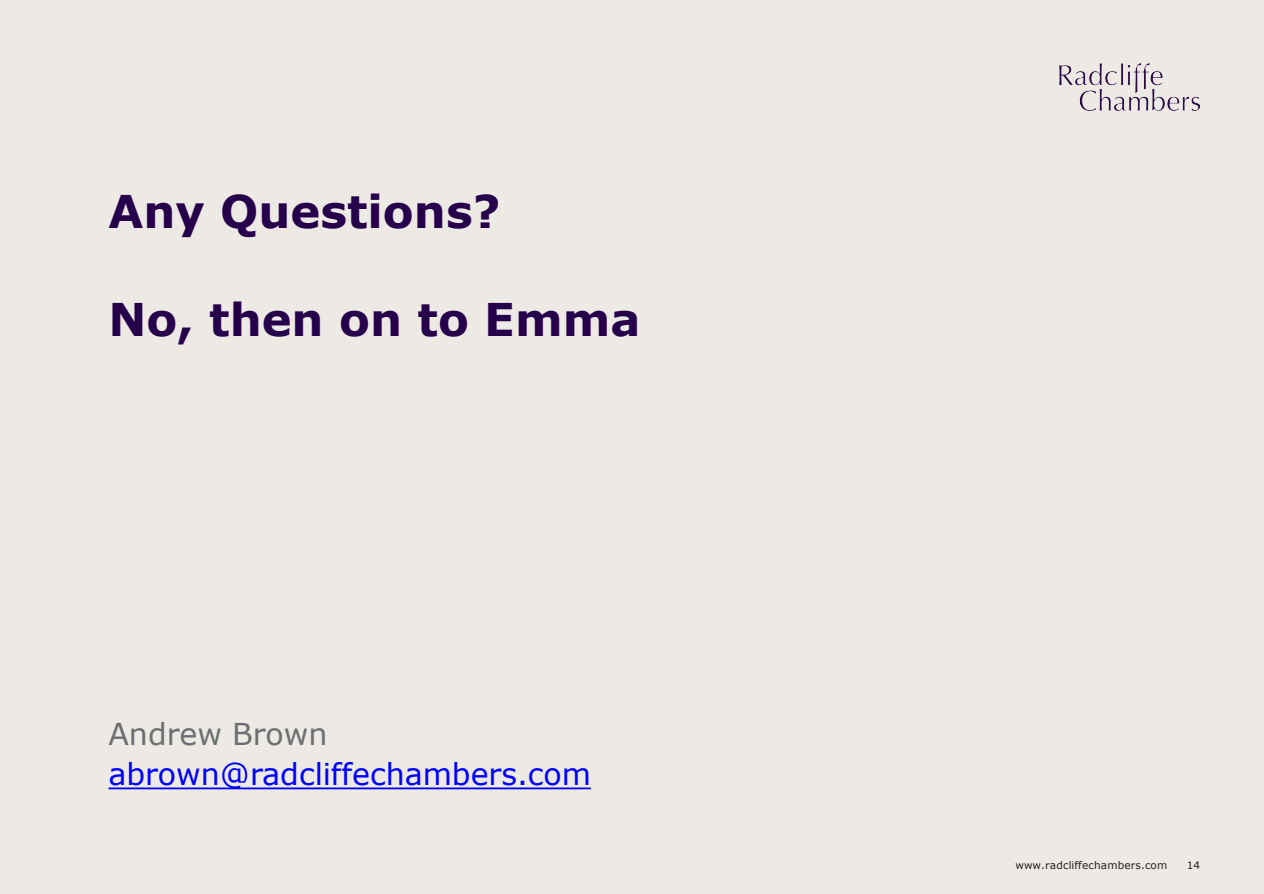
<style>
.page{position:relative;width:1264px;height:894px;background:#fff}
.page>*{position:absolute;margin:0;border:0;box-sizing:border-box;transform-origin:0 0}
.t1{font:700 45px "Verdana";color:#26004b}
.t2{font:30px "Verdana";color:#00f}
.t3{font:30px "Verdana";color:#6d6e71}
.t4{font:10.5px "Verdana";letter-spacing:.015em;color:#231f20}
</style>
<div class="page">
<div style="left:0;top:0;width:1263px;height:893px;background:#edeae5"></div>
<img style="left:1059px;top:64px;width:140px;height:46px">
<svg style="left:108px;top:787px;width:482px;height:2px"></svg>
<h2 class="t1" style="left:108px;top:180px;width:393px">Any Questions?</h2>
<h2 class="t1" style="left:108px;top:288px;width:533px">No, then on to Emma</h2>
<p class="t3" style="left:108px;top:713px;width:220px">Andrew Brown</p>
<p class="t2" style="left:108px;top:753px;width:484px">abrown@radcliffechambers.com</p>
<p class="t4" style="left:1015px;top:858px;width:153px">www.radcliffechambers.com</p>
<p class="t4" style="left:1186px;top:858px;width:15px">14</p>
</div>
